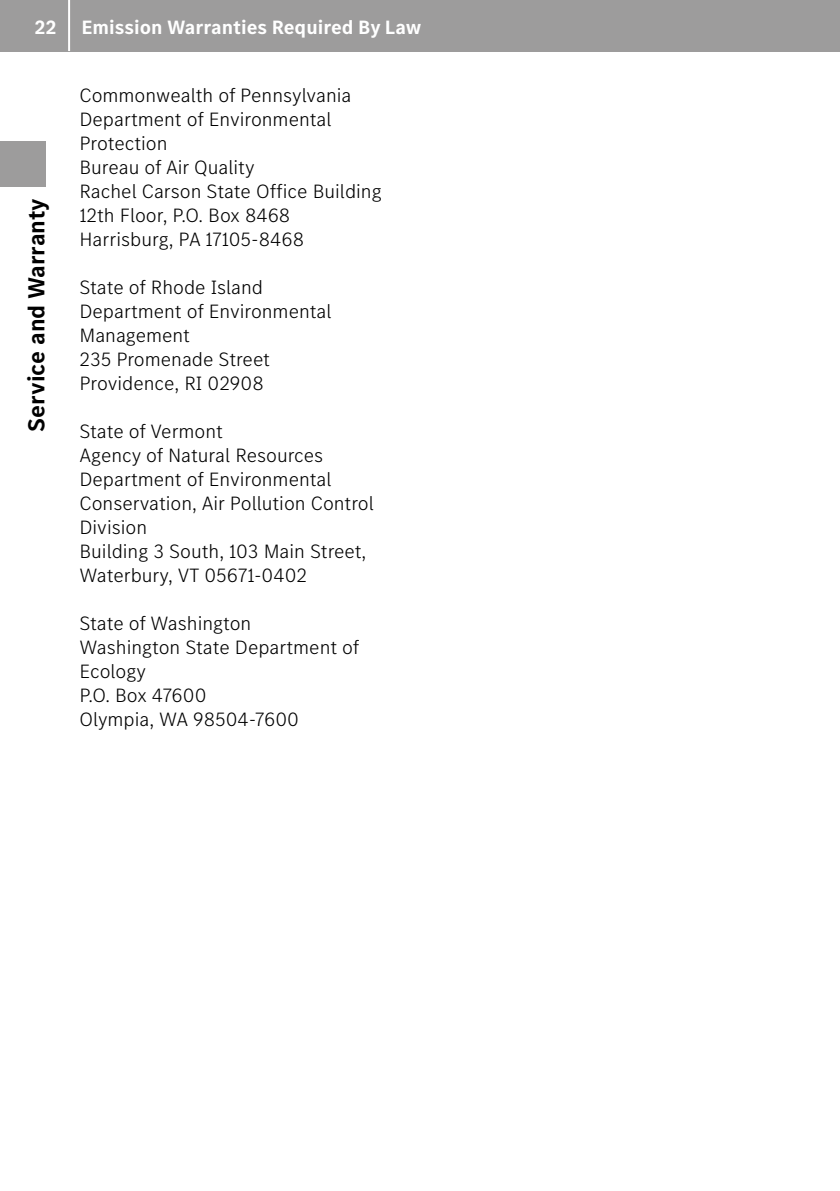
<style>
.page{position:relative;width:840px;height:1191px;background:#fff}
.page>*{position:absolute;margin:0;border:0;box-sizing:border-box;transform-origin:0 0}
.t1{font:700 24px "MB Corpo S Text";color:#000}
.t2{font:300 20px/24px "MB Corpo S Text";color:#000}
.t3{font:700 20px "MB Corpo S Text";color:#fff}
</style>
<div class="page">
<div style="left:0;top:0;width:839px;height:51px;background:#9d9c9c"></div>
<div style="left:0;top:142px;width:45px;height:45px;background:#9d9c9c"></div>
<hr style="left:68px;top:0;width:2px;height:51px;background:#fff">
<p class="t3" style="left:35px;top:14px;width:388px">22 Emission Warranties Required By Law</p>
<p class="t1" style="left:21px;top:431px;width:235px;rotate:-90deg">Service and Warranty</p>
<p class="t2" style="left:79px;top:82px;width:303px">Commonwealth of Pennsylvania<br>Department of Environmental<br>Protection<br>Bureau of Air Quality<br>Rachel Carson State Office Building<br>12th Floor, P.O. Box 8468<br>Harrisburg, PA 17105-8468</p>
<p class="t2" style="left:79px;top:274px;width:253px">State of Rhode Island<br>Department of Environmental<br>Management<br>235 Promenade Street<br>Providence, RI 02908</p>
<p class="t2" style="left:79px;top:418px;width:295px">State of Vermont<br>Agency of Natural Resources<br>Department of Environmental<br>Conservation, Air Pollution Control<br>Division<br>Building 3 South, 103 Main Street,<br>Waterbury, VT 05671-0402</p>
<p class="t2" style="left:79px;top:610px;width:281px">State of Washington<br>Washington State Department of<br>Ecology<br>P.O. Box 47600<br>Olympia, WA 98504-7600</p>
</div>
